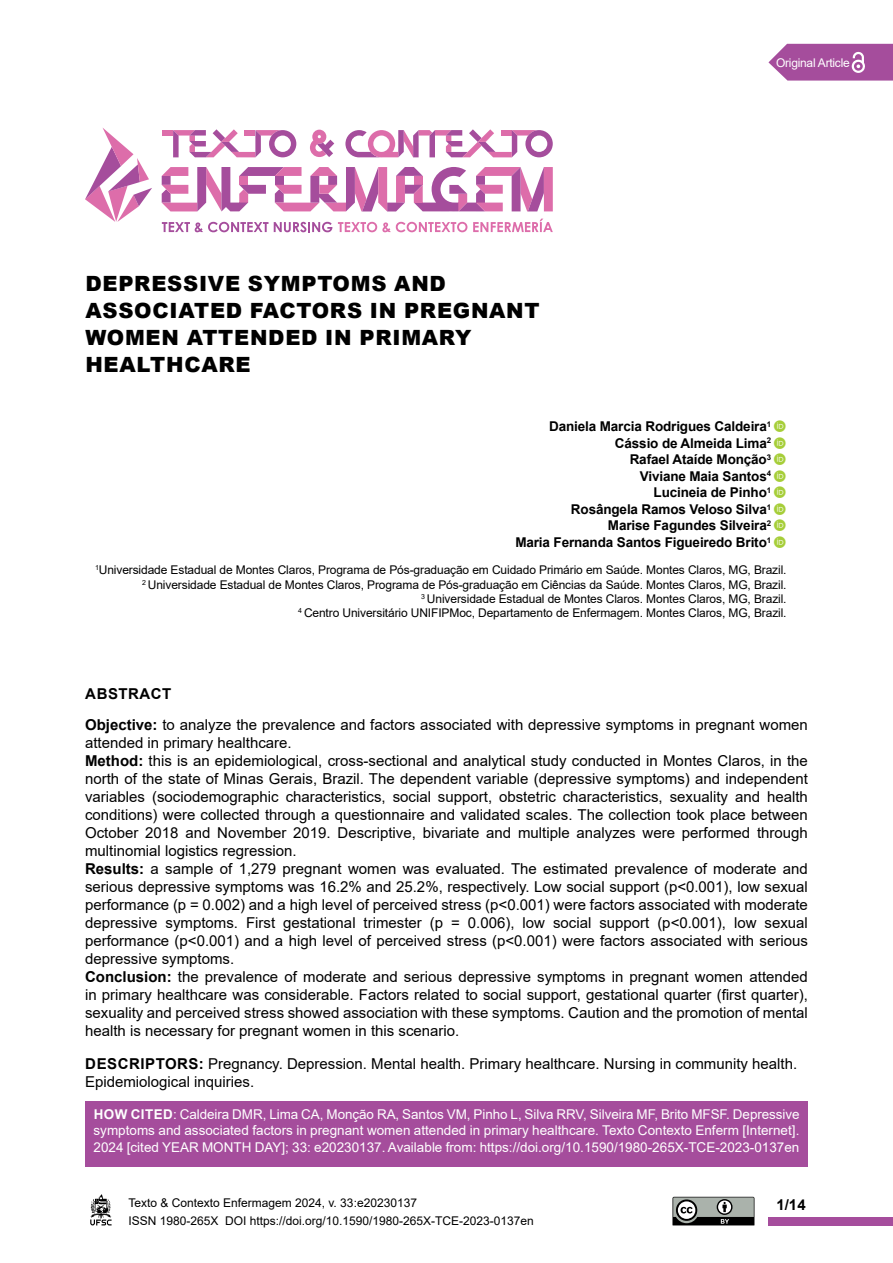
<style>
.page{position:relative;width:893px;height:1263px;background:#fff}
.page>*{position:absolute;margin:0;border:0;box-sizing:border-box;transform-origin:0 0}
.t1{font:900 21px/27px "Arial";letter-spacing:.035em;color:#000}
.t2{font:15px/18px "Arial";color:#000}
.t3{font:700 15px "Arial";color:#000}
.t4{font:13.5px/16.2px "Arial";color:#fff;text-align:justify}
.t5{font:700 13.5px/16.5px "Arial";letter-spacing:-.01em;color:#000;text-align:right}
.t6{font:12px/14.4px "Arial";letter-spacing:-.01em;color:#000}
.t7{font:12px "Arial";letter-spacing:-.02em;color:#fff}
.s1{font-weight:700}
</style>
<div class="page">
<div style="left:769px;top:1217px;width:124px;height:8px;background:#a54d9c"></div>
<svg style="left:90px;top:1194px;width:22px;height:31px"></svg>
<svg style="left:162px;top:167px;width:391px;height:45px"></svg>
<div style="left:162px;top:130px;width:11px;height:6px;background:#dd6daa"></div>
<svg style="left:173px;top:129px;width:123px;height:28px"></svg>
<svg style="left:310px;top:129px;width:243px;height:28px"></svg>
<svg style="left:162px;top:222px;width:106px;height:10px"></svg>
<svg style="left:274px;top:222px;width:58px;height:10px"></svg>
<svg style="left:338px;top:222px;width:129px;height:10px"></svg>
<svg style="left:473px;top:219px;width:80px;height:13px"></svg>
<svg style="left:85px;top:128px;width:67px;height:94px"></svg>
<svg style="left:768px;top:44px;width:125px;height:37px;background:#af61a7"></svg>
<svg style="left:672px;top:1197px;width:83px;height:29px;background:#777b78"></svg>
<div style="left:85px;top:1101px;width:723px;height:66px;background:#a54d9c"></div>
<h1 class="t1" style="left:85px;top:270px;width:456px">DEPRESSIVE SYMPTOMS AND<br>ASSOCIATED FACTORS IN PREGNANT<br>WOMEN ATTENDED IN PRIMARY<br>HEALTHCARE</h1>
<p class="t7" style="left:776px;top:54px;width:75px">Original Article</p>
<p class="t5" style="left:515px;top:419px;width:257px">Daniela Marcia Rodrigues Caldeira<sup>1<br></sup>Cássio de Almeida Lima<sup>2<br></sup>Rafael Ataíde Monção<sup>3<br></sup>Viviane Maia Santos<sup>4<br></sup>Lucineia de Pinho<sup>1<br></sup>Rosângela Ramos Veloso Silva<sup>1<br></sup>Marise Fagundes Silveira<sup>2<br></sup>Maria Fernanda Santos Figueiredo Brito<sup>1</sup></p>
<p class="t6" style="left:95px;top:563px;width:693px;text-align:right"><sup>1</sup>Universidade Estadual de Montes Claros, Programa de Pós-graduação em Cuidado Primário em Saúde. Montes Claros, MG, Brazil.<br><sup>2</sup> Universidade Estadual de Montes Claros, Programa de Pós-graduação em Ciências da Saúde. Montes Claros, MG, Brazil.<br><sup>3</sup> Universidade Estadual de Montes Claros. Montes Claros, MG, Brazil.<br><sup>4</sup> Centro Universitário UNIFIPMoc, Departamento de Enfermagem. Montes Claros, MG, Brazil.</p>
<p class="t2" style="left:85px;top:678px;width:724px;line-height:30.8px"><span class="s1">ABSTRACT<br>Objective:</span> to analyze the prevalence and factors associated with depressive symptoms in pregnant women</p>
<p class="t2" style="left:85px;top:733px;width:724px">attended in primary healthcare.<br><span class="s1">Method:</span> this is an epidemiological, cross-sectional and analytical study conducted in Montes Claros, in the north of the state of Minas Gerais, Brazil. The dependent variable (depressive symptoms) and independent variables (sociodemographic characteristics, social support, obstetric characteristics, sexuality and health conditions) were collected through a questionnaire and validated scales. The collection took place between October 2018 and November 2019. Descriptive, bivariate and multiple analyzes were performed through multinomial logistics regression.<br><span class="s1">Results:</span> a sample of 1,279 pregnant women was evaluated. The estimated prevalence of moderate and serious depressive symptoms was 16.2% and 25.2%, respectively. Low social support (p&lt;0.001), low sexual performance (p = 0.002) and a high level of perceived stress (p&lt;0.001) were factors associated with moderate depressive symptoms. First gestational trimester (p = 0.006), low social support (p&lt;0.001), low sexual performance (p&lt;0.001) and a high level of perceived stress (p&lt;0.001) were factors associated with serious depressive symptoms.<br><span class="s1">Conclusion:</span> the prevalence of moderate and serious depressive symptoms in pregnant women attended in primary healthcare was considerable. Factors related to social support, gestational quarter (first quarter), sexuality and perceived stress showed association with these symptoms. Caution and the promotion of mental health is necessary for pregnant women in this scenario.</p>
<p class="t2" style="left:85px;top:1054px;width:714px"><span class="s1">DESCRIPTORS:</span> Pregnancy. Depression. Mental health. Primary healthcare. Nursing in community health.<br>Epidemiological inquiries.</p>
<p class="t4" style="left:94px;top:1106px;width:708px"><span class="s1">HOW CITED</span>: Caldeira DMR, Lima CA, Monção RA, Santos VM, Pinho L, Silva RRV, Silveira MF, Brito MFSF. Depressive symptoms and associated factors in pregnant women attended in primary healthcare. Texto Contexto Enferm [Internet].<br>2024 [cited YEAR MONTH DAY]; 33: e20230137. Available from: https://doi.org/10.1590/1980-265X-TCE-2023-0137en</p>
<p class="t6" style="left:128px;top:1194px;width:407px;line-height:18px">Texto &amp; Contexto Enfermagem 2024, v. 33:e20230137<br>ISSN 1980-265X DOI https://doi.org/10.1590/1980-265X-TCE-2023-0137en</p>
<p class="t3" style="left:776px;top:1194px;width:31px">1/14</p>
</div>
